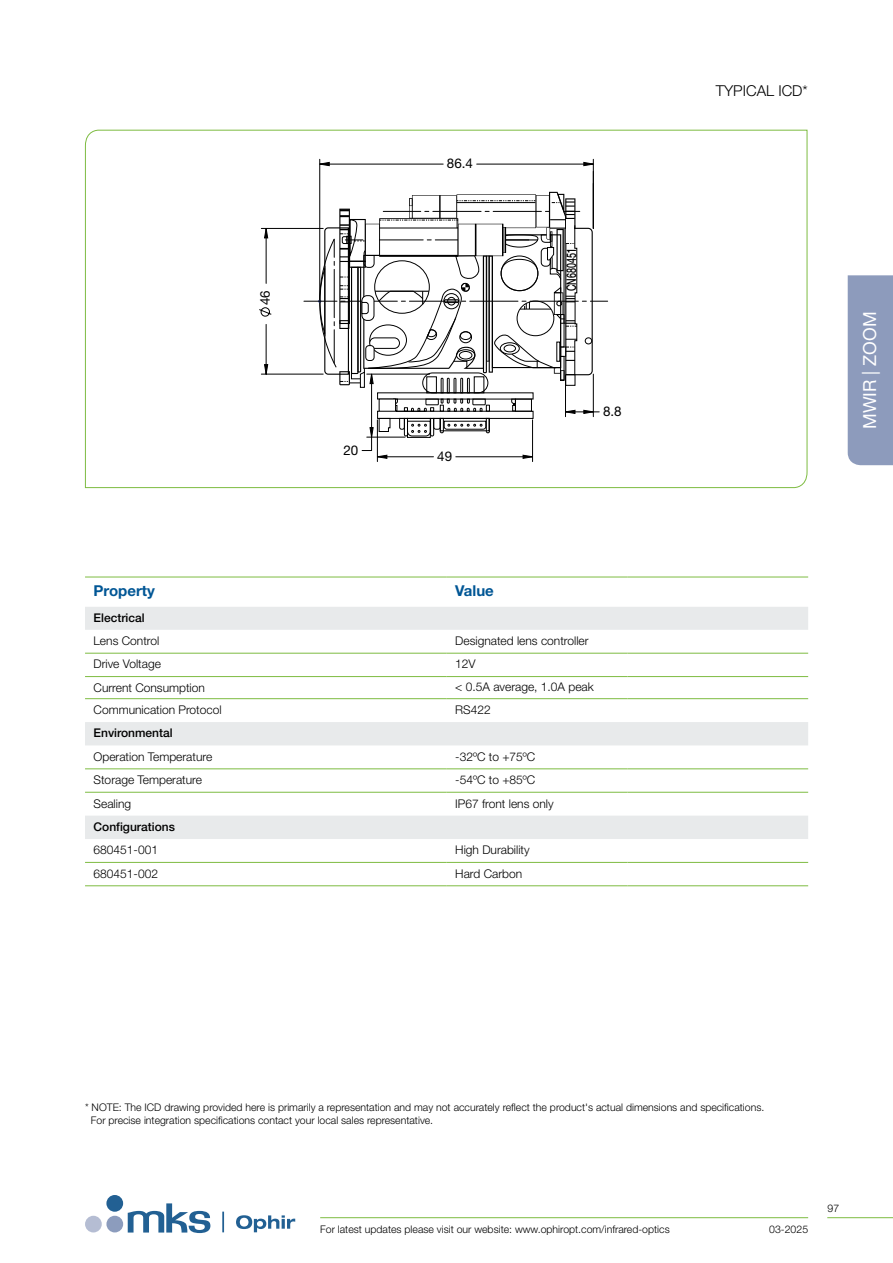
<style>
.page{position:relative;width:893px;height:1263px;background:#fff}
.page>*{position:absolute;margin:0;border:0;box-sizing:border-box;transform-origin:0 0}
.t1{font:18px "Helvetica Neue LT Pro";color:#fff}
.t2{font:700 15px "Helvetica Neue LT Pro";color:#005695}
.t3{font:300 15px "Helvetica Neue LT Pro";color:#000}
.t4{font:13.35px "Helvetica Neue LT Pro";color:#000}
.t5{font:500 13.35px "Helvetica Neue LT Pro";color:#000;scale:.67 1}
.t6{font:300 12px "Helvetica Neue LT Pro";color:#000}
.t7{font:500 12px "Helvetica Neue LT Pro";color:#000}
.t8{font:300 10.5px/12.6px "Helvetica Neue LT Pro";color:#000}
</style>
<div class="page">
<svg style="left:85px;top:607px;width:723px;height:232px"></svg>
<hr style="left:85px;top:577px;width:362px;height:1px;background:#7ebc42">
<hr style="left:447px;top:577px;width:180px;height:1px;background:#7ebc42">
<hr style="left:627px;top:577px;width:181px;height:1px;background:#7ebc42">
<hr style="left:85px;top:653px;width:362px;height:1px;background:#7ebc42">
<hr style="left:447px;top:653px;width:180px;height:1px;background:#7ebc42">
<hr style="left:627px;top:653px;width:181px;height:1px;background:#7ebc42">
<hr style="left:85px;top:676px;width:362px;height:1px;background:#7ebc42">
<hr style="left:447px;top:676px;width:180px;height:1px;background:#7ebc42">
<hr style="left:627px;top:676px;width:181px;height:1px;background:#7ebc42">
<hr style="left:85px;top:698px;width:362px;height:1px;background:#7ebc42">
<hr style="left:447px;top:698px;width:180px;height:1px;background:#7ebc42">
<hr style="left:627px;top:698px;width:181px;height:1px;background:#7ebc42">
<hr style="left:85px;top:768px;width:362px;height:1px;background:#7ebc42">
<hr style="left:447px;top:768px;width:180px;height:1px;background:#7ebc42">
<hr style="left:627px;top:768px;width:181px;height:1px;background:#7ebc42">
<hr style="left:85px;top:792px;width:362px;height:1px;background:#7ebc42">
<hr style="left:447px;top:792px;width:180px;height:1px;background:#7ebc42">
<hr style="left:627px;top:792px;width:181px;height:1px;background:#7ebc42">
<hr style="left:85px;top:862px;width:362px;height:1px;background:#7ebc42">
<hr style="left:447px;top:862px;width:180px;height:1px;background:#7ebc42">
<hr style="left:627px;top:862px;width:181px;height:1px;background:#7ebc42">
<hr style="left:85px;top:885px;width:362px;height:1px;background:#7ebc42">
<hr style="left:447px;top:885px;width:180px;height:1px;background:#7ebc42">
<hr style="left:627px;top:885px;width:181px;height:1px;background:#7ebc42">
<svg style="left:85px;top:129px;width:723px;height:359px"></svg>
<hr style="left:532px;top:420px;width:1px;height:42px;background:#000">
<hr style="left:377px;top:420px;width:1px;height:42px;background:#000">
<hr style="left:477px;top:164px;width:116px;height:1px;background:#000">
<hr style="left:320px;top:164px;width:123px;height:1px;background:#000">
<hr style="left:593px;top:159px;width:1px;height:69px;background:#000">
<hr style="left:319px;top:159px;width:1px;height:141px;background:#000">
<hr style="left:261px;top:228px;width:62px;height:1px;background:#000">
<hr style="left:261px;top:374px;width:62px;height:1px;background:#000">
<svg style="left:583px;top:162px;width:11px;height:4px"></svg>
<svg style="left:319px;top:162px;width:11px;height:4px"></svg>
<svg style="left:259px;top:228px;width:13px;height:147px"></svg>
<svg style="left:304px;top:192px;width:304px;height:267px"></svg>
<div style="left:379px;top:399px;width:17px;height:12px;background:#fff"></div>
<div style="left:848px;top:275px;width:45px;height:190px;background:#8d9bbc"></div>
<hr style="left:827px;top:1217px;width:66px;height:1px;background:#7ebc42">
<hr style="left:320px;top:1217px;width:488px;height:1px;background:#7ebc42">
<svg style="left:236px;top:1215px;width:59px;height:17px"></svg>
<div style="left:106px;top:1195px;width:17px;height:17px;background:#226093;border-radius:50%"></div>
<div style="left:106px;top:1216px;width:17px;height:16px;background:#8c9cbd;border-radius:50%"></div>
<div style="left:85px;top:1216px;width:17px;height:16px;background:#b5bdd3;border-radius:50%"></div>
<svg style="left:128px;top:1203px;width:82px;height:30px"></svg>
<hr style="left:222px;top:1211px;width:2px;height:21px;background:#226093">
<p class="t4" style="left:257px;top:305px;width:16px;rotate:-90deg">46</p>
<p class="t4" style="left:343px;top:442px;width:16px">20</p>
<p class="t4" style="left:447px;top:155px;width:28px">86.4</p>
<p class="t4" style="left:437px;top:448px;width:16px">49</p>
<p class="t5" style="left:563px;top:291px;width:66px;rotate:-90deg">CN680451</p>
<p class="t4" style="left:603px;top:403px;width:20px">8.8</p>
<h2 class="t2" style="left:94px;top:581px;width:63px">Property</h2>
<h2 class="t2" style="left:455px;top:581px;width:40px">Value</h2>
<p class="t7" style="left:94px;top:610px;width:53px">Electrical</p>
<p class="t6" style="left:94px;top:633px;width:67px">Lens Control</p>
<p class="t6" style="left:455px;top:633px;width:135px">Designated lens controller</p>
<p class="t6" style="left:94px;top:657px;width:69px">Drive Voltage</p>
<p class="t6" style="left:455px;top:657px;width:22px">12V</p>
<p class="t6" style="left:94px;top:680px;width:113px">Current Consumption</p>
<p class="t6" style="left:455px;top:679px;width:140px">&lt; 0.5A average, 1.0A peak</p>
<p class="t6" style="left:94px;top:702px;width:130px">Communication Protocol</p>
<p class="t6" style="left:455px;top:702px;width:37px">RS422</p>
<p class="t7" style="left:94px;top:726px;width:81px">Environmental</p>
<p class="t6" style="left:94px;top:749px;width:120px">Operation Temperature</p>
<p class="t6" style="left:455px;top:749px;width:82px">-32ºC to +75ºC</p>
<p class="t6" style="left:94px;top:772px;width:110px">Storage Temperature</p>
<p class="t6" style="left:455px;top:772px;width:82px">-54ºC to +85ºC</p>
<p class="t6" style="left:94px;top:796px;width:39px">Sealing</p>
<p class="t6" style="left:455px;top:796px;width:100px">IP67 front lens only</p>
<p class="t7" style="left:94px;top:819px;width:83px">Configurations</p>
<p class="t6" style="left:94px;top:842px;width:66px">680451-001</p>
<p class="t6" style="left:455px;top:842px;width:76px">High Durability</p>
<p class="t6" style="left:94px;top:866px;width:66px">680451-002</p>
<p class="t6" style="left:455px;top:866px;width:68px">Hard Carbon</p>
<h2 class="t3" style="left:716px;top:81px;width:93px">TYPICAL ICD*</h2>
<h1 class="t1" style="left:858px;top:429px;width:119px;rotate:-90deg">MWIR | ZOOM</h1>
<p class="t8" style="left:91px;top:1101px;width:675px;text-indent:-6px">* NOTE: The ICD drawing provided here is primarily a representation and may not accurately reflect the product's actual dimensions and specifications.<br>For precise integration specifications contact your local sales representative.</p>
<p class="t8" style="left:320px;top:1222px;width:351px">For latest updates please visit our website: www.ophiropt.com/infrared-optics</p>
<p class="t8" style="left:769px;top:1222px;width:40px">03-2025</p>
<p class="t8" style="left:828px;top:1202px;width:13px">97</p>
</div>
